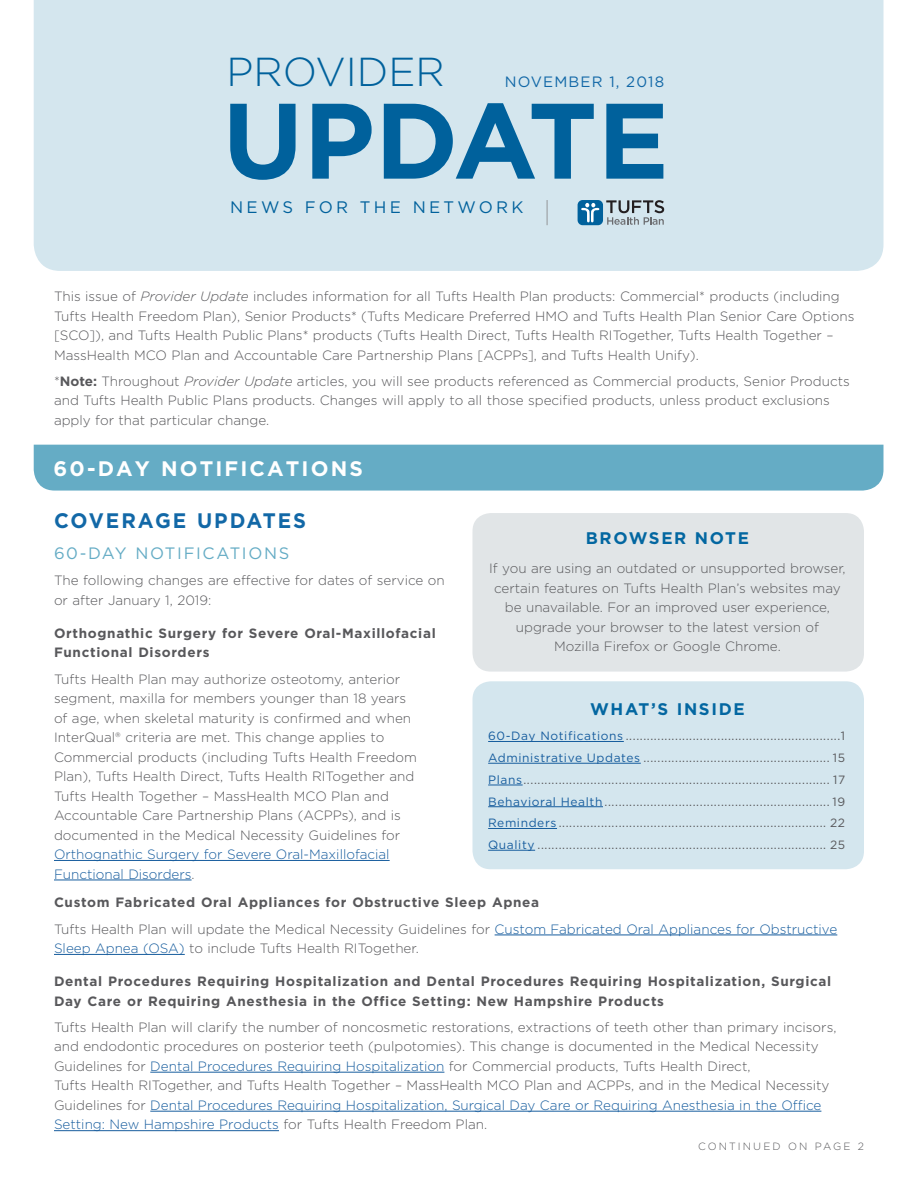
<style>
.page{position:relative;width:918px;height:1188px;background:#fff}
.page>*{position:absolute;margin:0;border:0;box-sizing:border-box;transform-origin:0 0}
.t1{font:700 106.95px "Gotham";color:#00619c}
.t2{font:300 40.35px "Gotham";color:#00619c}
.t3{font:700 21px "Gotham";letter-spacing:.1em;color:#fff}
.ad_title{font:700 21px "Gotham";letter-spacing:.1em;color:#1268a7;scale:.96 1}
.ad_sidebar_title{font:700 16.8px "Gotham";letter-spacing:.1em;color:#0367a1}
.t4{font:16.65px "Gotham";letter-spacing:.2em;color:#00619c}
.ad_sub_1{font:16.5px "Gotham";letter-spacing:.1em;color:#65acc5}
.t5{font:15px "Gotham";letter-spacing:.075em;color:#1268a7}
.ad_body_copy{font:300 13.5px/19.5px "Gotham";color:#58585b}
.ad_sub_2{font:700 13.5px/19.5px "Gotham";letter-spacing:.05em;color:#58585b}
.ad_sidebar_body_cent{font:300 13.5px/19.5px "Gotham";color:#58585b;text-align:center}
.ad_TOC_body{font:12px "Gotham";letter-spacing:.05em;color:#58585b}
.ad_continued{font:300 10.5px "Gotham";letter-spacing:.2em;color:#58585b}
.s1{font-style:italic}
.s2{font-weight:700}
.s3{color:#175d9e}
</style>
<div class="page">
<div style="left:473px;top:681px;width:391px;height:188px;background:#d4e6ee;border-radius:18px"></div>
<div style="left:34px;top:0;width:849px;height:271px;background:#d4e6ee"></div>
<svg style="left:547px;top:200px;width:1px;height:25px"></svg>
<svg style="left:606px;top:200px;width:58px;height:25px"></svg>
<div style="left:578px;top:200px;width:25px;height:25px;background:#00619c;border-radius:5px"></div>
<svg style="left:581px;top:203px;width:18px;height:19px"></svg>
<hr style="left:54px;top:860px;width:336px;height:1px;background:#175d9e">
<hr style="left:54px;top:880px;width:138px;height:1px;background:#175d9e">
<div style="left:473px;top:513px;width:391px;height:159px;background:#e1e5e7;border-radius:18px"></div>
<div style="left:34px;top:445px;width:849px;height:46px;background:#65acc5"></div>
<hr style="left:488px;top:741px;width:136px;height:1px;background:#175d9e">
<hr style="left:488px;top:763px;width:153px;height:1px;background:#175d9e">
<hr style="left:488px;top:785px;width:35px;height:1px;background:#175d9e">
<hr style="left:488px;top:806px;width:115px;height:1px;background:#175d9e">
<hr style="left:488px;top:828px;width:69px;height:1px;background:#175d9e">
<hr style="left:488px;top:850px;width:47px;height:1px;background:#175d9e">
<hr style="left:495px;top:935px;width:342px;height:1px;background:#175d9e">
<hr style="left:54px;top:954px;width:131px;height:1px;background:#175d9e">
<hr style="left:150px;top:1072px;width:294px;height:1px;background:#175d9e">
<hr style="left:150px;top:1111px;width:671px;height:1px;background:#175d9e">
<hr style="left:54px;top:1130px;width:225px;height:1px;background:#175d9e">
<p class="t2" style="left:227px;top:47px;width:220px">PROVIDER</p>
<p class="t5" style="left:505px;top:72px;width:161px">NOVEMBER 1, 2018</p>
<p class="t1" style="left:222px;top:70px;width:448px">UPDATE</p>
<p class="t4" style="left:230px;top:197px;width:295px">NEWS FOR THE NETWORK</p>
<p class="ad_body_copy" style="left:54px;top:286px;width:802px">This issue of <span class="s1">Provider Update</span> includes information for all Tufts Health Plan products: Commercial* products (including Tufts Health Freedom Plan), Senior Products* (Tufts Medicare Preferred HMO and Tufts Health Plan Senior Care Options [SCO]), and Tufts Health Public Plans* products (Tufts Health Direct, Tufts Health RITogether, Tufts Health Together – MassHealth MCO Plan and Accountable Care Partnership Plans [ACPPs], and Tufts Health Unify).</p>
<p class="ad_body_copy" style="left:54px;top:371px;width:797px">*<span class="s2">Note:</span> Throughout <span class="s1">Provider Update</span> articles, you will see products referenced as Commercial products, Senior Products and Tufts Health Public Plans products. Changes will apply to all those specified products, unless product exclusions apply for that particular change.</p>
<p class="t3" style="left:54px;top:455px;width:311px">60-DAY NOTIFICATIONS</p>
<p class="ad_title" style="left:54px;top:507px;width:264px">COVERAGE UPDATES</p>
<p class="ad_sub_1" style="left:54px;top:543px;width:237px">60-DAY NOTIFICATIONS</p>
<p class="ad_body_copy" style="left:54px;top:570px;width:392px">The following changes are effective for dates of service on or after January 1, 2019:</p>
<p class="ad_sub_2" style="left:54px;top:623px;width:383px">Orthognathic Surgery for Severe Oral-Maxillofacial<br>Functional Disorders</p>
<p class="ad_body_copy" style="left:54px;top:669px;width:364px">Tufts Health Plan may authorize osteotomy, anterior segment, maxilla for members younger than 18 years of age, when skeletal maturity is confirmed and when InterQual® criteria are met. This change applies to Commercial products (including Tufts Health Freedom Plan), Tufts Health Direct, Tufts Health RITogether and Tufts Health Together – MassHealth MCO Plan and Accountable Care Partnership Plans (ACPPs), and is documented in the Medical Necessity Guidelines for <span class="s3">Orthognathic Surgery for Severe Oral-Maxillofacial Functional Disorders</span>.</p>
<p class="ad_sidebar_title" style="left:586px;top:527px;width:165px">BROWSER NOTE</p>
<p class="ad_sidebar_body_cent" style="left:489px;top:558px;width:358px">If you are using an outdated or unsupported browser, certain features on Tufts Health Plan’s websites may be unavailable. For an improved user experience, upgrade your browser to the latest version of<br>Mozilla Firefox or Google Chrome.</p>
<p class="ad_sidebar_title" style="left:590px;top:698px;width:156px">WHAT’S INSIDE</p>
<p class="ad_TOC_body" style="left:488px;top:728px;width:359px"><span class="s3">60-Day Notifications</span> .............................................................1</p>
<p class="ad_TOC_body" style="left:488px;top:750px;width:359px"><span class="s3">Administrative Updates</span> ..................................................... 15</p>
<p class="ad_TOC_body" style="left:488px;top:772px;width:359px"><span class="s3">Plans</span>....................................................................................... 17</p>
<p class="ad_TOC_body" style="left:488px;top:794px;width:359px"><span class="s3">Behavioral Health</span> ................................................................ 19</p>
<p class="ad_TOC_body" style="left:488px;top:815px;width:359px"><span class="s3">Reminders</span> ............................................................................ 22</p>
<p class="ad_TOC_body" style="left:488px;top:837px;width:359px"><span class="s3">Quality</span> .................................................................................. 25</p>
<p class="ad_sub_2" style="left:54px;top:893px;width:487px">Custom Fabricated Oral Appliances for Obstructive Sleep Apnea</p>
<p class="ad_body_copy" style="left:54px;top:919px;width:785px">Tufts Health Plan will update the Medical Necessity Guidelines for <span class="s3">Custom Fabricated Oral Appliances for Obstructive<br>Sleep Apnea (OSA)</span> to include Tufts Health RITogether.</p>
<p class="ad_sub_2" style="left:54px;top:971px;width:779px">Dental Procedures Requiring Hospitalization and Dental Procedures Requiring Hospitalization, Surgical<br>Day Care or Requiring Anesthesia in the Office Setting: New Hampshire Products</p>
<p class="ad_body_copy" style="left:54px;top:1017px;width:784px">Tufts Health Plan will clarify the number of noncosmetic restorations, extractions of teeth other than primary incisors, and endodontic procedures on posterior teeth (pulpotomies). This change is documented in the Medical Necessity Guidelines for <span class="s3">Dental Procedures Requiring Hospitalization</span> for Commercial products, Tufts Health Direct,<br>Tufts Health RITogether, and Tufts Health Together – MassHealth MCO Plan and ACPPs, and in the Medical Necessity Guidelines for <span class="s3">Dental Procedures Requiring Hospitalization, Surgical Day Care or Requiring Anesthesia in the Office Setting: New Hampshire Products</span> for Tufts Health Freedom Plan.</p>
<p class="ad_continued" style="left:698px;top:1140px;width:167px">CONTINUED ON PAGE 2</p>
</div>
